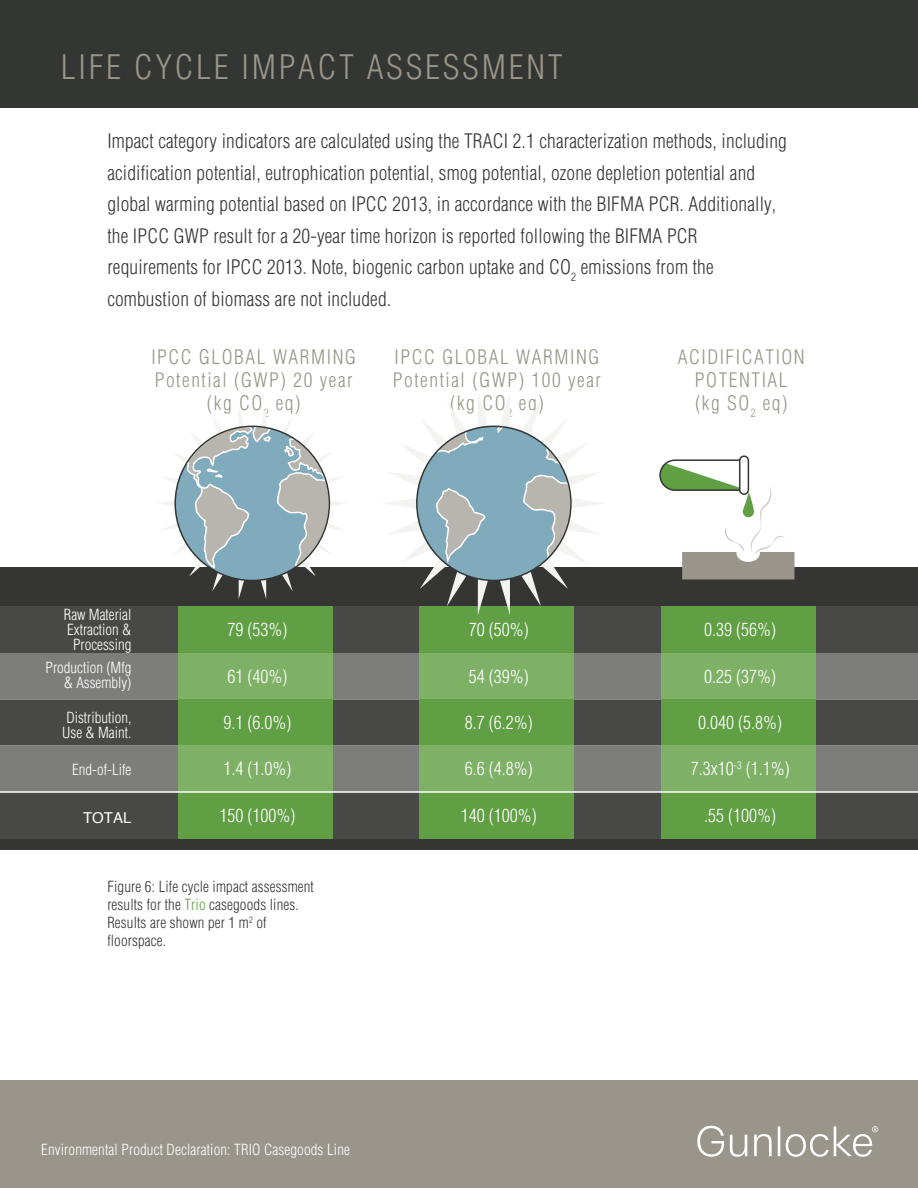
<style>
.page{position:relative;width:918px;height:1188px;background:#fff}
.page>*{position:absolute;margin:0;border:0;box-sizing:border-box;transform-origin:0 0}
.t1{font:300 condensed 33px "Helvetica";letter-spacing:.08em;color:#99958a}
.t2{font:300 condensed 19.5px/31.5px "Helvetica";letter-spacing:.01em;color:#353634}
.t3{font:300 condensed 19.5px/23.4px "Helvetica";letter-spacing:.08em;color:#99958a;text-align:center}
.t4{font:300 condensed 18px "Helvetica";color:#fff}
.t5{font:300 condensed 15px/15px "Helvetica";color:#fff;text-align:right}
.t6{font:300 condensed 15px/18px "Helvetica";letter-spacing:.01em;color:#343633}
.t7{font:15px "Helvetica";color:#fff}
.s1{color:#609f43}
</style>
<div class="page">
<div style="left:0;top:568px;width:918px;height:282px;background:#353634"></div>
<div style="left:0;top:1081px;width:918px;height:107px;background:#99958a"></div>
<div style="left:0;top:0;width:918px;height:107px;background:#343633"></div>
<svg style="left:697px;top:1126px;width:181px;height:31px"></svg>
<div style="left:0;top:606px;width:918px;height:47px;background:#484947"></div>
<div style="left:0;top:792px;width:918px;height:46px;background:#484947"></div>
<div style="left:0;top:653px;width:918px;height:46px;background:#7d7d7c"></div>
<div style="left:0;top:699px;width:918px;height:47px;background:#484947"></div>
<div style="left:0;top:746px;width:918px;height:46px;background:#7d7d7c"></div>
<div style="left:739px;top:455px;width:10px;height:40px;border:2px solid #353634;border-radius:4px"></div>
<svg style="left:659px;top:459px;width:135px;height:120px"></svg>
<div style="left:178px;top:606px;width:155px;height:47px;background:#609f43"></div>
<div style="left:178px;top:792px;width:155px;height:46px;background:#609f43"></div>
<div style="left:178px;top:653px;width:155px;height:46px;background:#7eb166"></div>
<div style="left:178px;top:699px;width:155px;height:47px;background:#609f43"></div>
<div style="left:178px;top:746px;width:155px;height:46px;background:#7eb166"></div>
<div style="left:420px;top:606px;width:154px;height:47px;background:#609f43"></div>
<div style="left:420px;top:792px;width:154px;height:46px;background:#609f43"></div>
<div style="left:420px;top:653px;width:154px;height:46px;background:#7eb166"></div>
<div style="left:420px;top:699px;width:154px;height:47px;background:#609f43"></div>
<div style="left:420px;top:746px;width:154px;height:46px;background:#7eb166"></div>
<div style="left:661px;top:606px;width:155px;height:47px;background:#609f43"></div>
<div style="left:661px;top:792px;width:155px;height:46px;background:#609f43"></div>
<div style="left:661px;top:653px;width:155px;height:46px;background:#7eb166"></div>
<div style="left:661px;top:699px;width:155px;height:47px;background:#609f43"></div>
<div style="left:661px;top:746px;width:155px;height:46px;background:#7eb166"></div>
<hr style="left:0;top:791px;width:918px;height:2px;background:#fff">
<svg style="left:156px;top:411px;width:193px;height:188px"></svg>
<svg style="left:381px;top:394px;width:226px;height:221px"></svg>
<div style="left:417px;top:426px;width:154px;height:154px;background:#7fabbc;border-radius:50%"></div>
<svg style="left:435px;top:488px;width:51px;height:78px"></svg>
<svg style="left:427px;top:419px;width:57px;height:40px"></svg>
<svg style="left:523px;top:474px;width:49px;height:89px"></svg>
<svg style="left:544px;top:444px;width:19px;height:22px"></svg>
<svg style="left:496px;top:425px;width:11px;height:8px"></svg>
<h1 class="t1" style="left:61px;top:46px;width:503px">LIFE CYCLE IMPACT ASSESSMENT</h1>
<p class="t2" style="left:107px;top:125px;width:681px">Impact category indicators are calculated using the TRACI 2.1 characterization methods, including acidification potential, eutrophication potential, smog potential, ozone depletion potential and global warming potential based on IPCC 2013, in accordance with the BIFMA PCR. Additionally, the IPCC GWP result for a 20-year time horizon is reported following the BIFMA PCR requirements for IPCC 2013. Note, biogenic carbon uptake and CO<sub>2</sub> emissions from the combustion of biomass are not included.</p>
<p class="t3" style="left:151px;top:345px;width:206px">IPCC GLOBAL WARMING<br>Potential (GWP) 20 year (kg CO<sub>2</sub> eq)</p>
<p class="t3" style="left:393px;top:345px;width:210px">IPCC GLOBAL WARMING<br>Potential (GWP) 100 year (kg CO<sub>2</sub> eq)</p>
<p class="t5" style="left:64px;top:607px;width:69px">Raw Material<br>Extraction &amp;<br>Processing</p>
<p class="t5" style="left:46px;top:660px;width:87px">Production (Mfg &amp; Assembly)</p>
<p class="t5" style="left:62px;top:710px;width:71px;text-align:left">Distribution,<br>Use &amp; Maint.</p>
<p class="t5" style="left:72px;top:762px;width:61px">End-of-Life</p>
<p class="t7" style="left:83px;top:806px;width:50px">TOTAL</p>
<p class="t4" style="left:227px;top:618px;width:61px">79 (53%)</p>
<p class="t4" style="left:227px;top:665px;width:61px">61 (40%)</p>
<p class="t4" style="left:223px;top:711px;width:69px">9.1 (6.0%)</p>
<p class="t4" style="left:223px;top:758px;width:69px">1.4 (1.0%)</p>
<p class="t4" style="left:219px;top:804px;width:77px">150 (100%)</p>
<p class="t6" style="left:107px;top:877px;width:208px">Figure 6: Life cycle impact assessment results for the <span class="s1">Trio</span> casegoods lines.<br>Results are shown per 1 m<sup>2</sup> of floorspace.</p>
<p class="t4" style="left:469px;top:618px;width:61px">70 (50%)</p>
<p class="t4" style="left:469px;top:665px;width:61px">54 (39%)</p>
<p class="t4" style="left:465px;top:711px;width:69px">8.7 (6.2%)</p>
<p class="t4" style="left:465px;top:758px;width:69px">6.6 (4.8%)</p>
<p class="t4" style="left:461px;top:804px;width:77px">140 (100%)</p>
<p class="t3" style="left:678px;top:345px;width:129px">ACIDIFICATION<br>POTENTIAL<br>(kg SO<sub>2</sub> eq)</p>
<p class="t4" style="left:704px;top:618px;width:73px">0.39 (56%)</p>
<p class="t4" style="left:704px;top:665px;width:73px">0.25 (37%)</p>
<p class="t4" style="left:698px;top:711px;width:85px">0.040 (5.8%)</p>
<p class="t4" style="left:691px;top:758px;width:101px">7.3x10<sup>-3</sup> (1.1%)</p>
<p class="t4" style="left:704px;top:804px;width:73px">.55 (100%)</p>
<p class="t5" style="left:41px;top:1142px;width:310px">Environmental Product Declaration: TRIO Casegoods Line</p>
</div>
